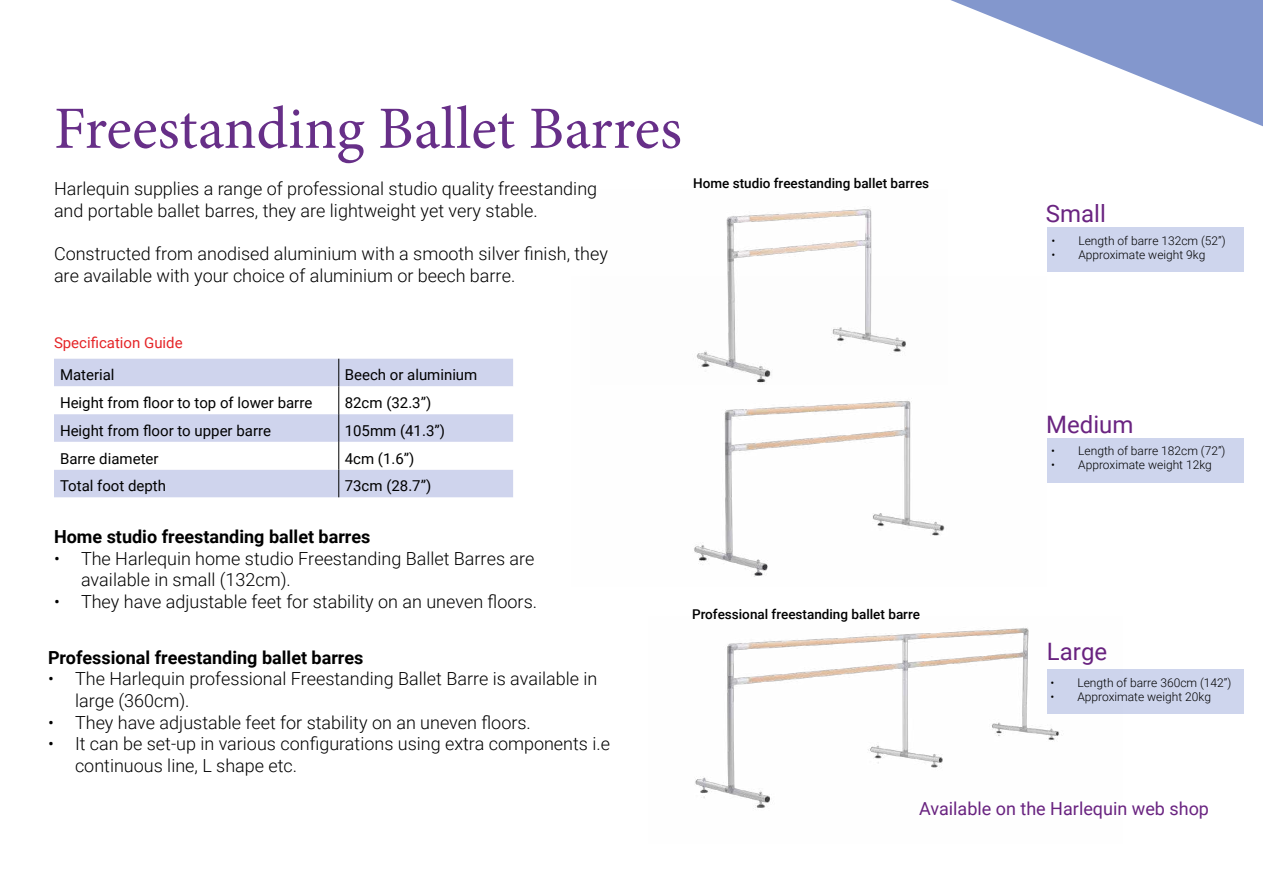
<style>
.page{position:relative;width:1263px;height:893px;background:#fff}
.page>*{position:absolute;margin:0;border:0;box-sizing:border-box;transform-origin:0 0}
.t1{font:60px "Minion Pro";color:#672f88}
.t2{font:24px "Roboto";color:#6a2481}
.t3{font:300 18px/21.6px "Roboto";color:#000}
.t4{font:700 18px "Roboto";color:#000}
.t5{font:18px "Roboto";color:#6a2481}
.t6{font:15px "Roboto";color:#000}
.t7{font:15px "Roboto";color:#e52528}
.t8{font:500 13.5px "Roboto";color:#000}
.t9{font:300 12px "Roboto";color:#000}
</style>
<div class="page">
<div style="left:1047px;top:227px;width:196px;height:44px;background:#ced5ed"></div>
<div style="left:1047px;top:438px;width:196px;height:44px;background:#ced5ed"></div>
<div style="left:1047px;top:669px;width:196px;height:44px;background:#ced5ed"></div>
<svg style="left:951px;top:0;width:312px;height:126px"></svg>
<svg style="left:54px;top:359px;width:459px;height:138px"></svg>
<img style="left:726px;top:208px;width:146px;height:68px">
<img style="left:694px;top:276px;width:251px;height:301px">
<img style="left:695px;top:627px;width:428px;height:181px">
<h1 class="t1" style="left:54px;top:88px;width:629px">Freestanding Ballet Barres</h1>
<p class="t3" style="left:54px;top:177px;width:545px">Harlequin supplies a range of professional studio quality freestanding and portable ballet barres, they are lightweight yet very stable.</p>
<p class="t3" style="left:54px;top:242px;width:555px">Constructed from anodised aluminium with a smooth silver finish, they are available with your choice of aluminium or beech barre.</p>
<p class="t8" style="left:693px;top:174px;width:238px">Home studio freestanding ballet barres</p>
<h2 class="t2" style="left:1046px;top:196px;width:61px">Small</h2>
<p class="t9" style="left:1051px;top:232px;width:176px">• Length of barre 132cm (52”)</p>
<p class="t9" style="left:1051px;top:247px;width:156px">• Approximate weight 9kg</p>
<p class="t7" style="left:54px;top:333px;width:130px">Specification Guide</p>
<p class="t6" style="left:60px;top:365px;width:56px">Material</p>
<p class="t6" style="left:345px;top:365px;width:134px">Beech or aluminium</p>
<p class="t6" style="left:60px;top:392px;width:254px">Height from floor to top of lower barre</p>
<p class="t6" style="left:345px;top:392px;width:88px">82cm (32.3”)</p>
<p class="t6" style="left:60px;top:420px;width:213px">Height from floor to upper barre</p>
<p class="t6" style="left:345px;top:420px;width:102px">105mm (41.3”)</p>
<p class="t6" style="left:60px;top:448px;width:100px">Barre diameter</p>
<p class="t6" style="left:345px;top:448px;width:71px">4cm (1.6”)</p>
<p class="t6" style="left:60px;top:475px;width:108px">Total foot depth</p>
<p class="t6" style="left:345px;top:475px;width:88px">73cm (28.7”)</p>
<p class="t4" style="left:54px;top:524px;width:318px">Home studio freestanding ballet barres</p>
<p class="t3" style="left:81px;top:547px;width:455px;text-indent:-27px">• The Harlequin home studio Freestanding Ballet Barres are available in small (132cm).</p>
<p class="t3" style="left:54px;top:590px;width:485px">• They have adjustable feet for stability on an uneven floors.</p>
<p class="t4" style="left:48px;top:645px;width:317px">Professional freestanding ballet barres</p>
<p class="t3" style="left:75px;top:667px;width:524px;text-indent:-27px">• The Harlequin professional Freestanding Ballet Barre is available in large (360cm).</p>
<p class="t3" style="left:48px;top:711px;width:484px">• They have adjustable feet for stability on an uneven floors.</p>
<p class="t3" style="left:75px;top:732px;width:536px;text-indent:-27px">• It can be set-up in various configurations using extra components i.e continuous line, L shape etc.</p>
<h2 class="t2" style="left:1046px;top:407px;width:89px">Medium</h2>
<p class="t8" style="left:692px;top:605px;width:229px">Professional freestanding ballet barre</p>
<p class="t9" style="left:1051px;top:442px;width:176px">• Length of barre 182cm (72”)</p>
<p class="t9" style="left:1051px;top:457px;width:162px">• Approximate weight 12kg</p>
<h2 class="t2" style="left:1047px;top:634px;width:62px">Large</h2>
<p class="t9" style="left:1050px;top:674px;width:182px">• Length of barre 360cm (142”)</p>
<p class="t9" style="left:1050px;top:689px;width:162px">• Approximate weight 20kg</p>
<p class="t5" style="left:919px;top:796px;width:291px">Available on the Harlequin web shop</p>
</div>
